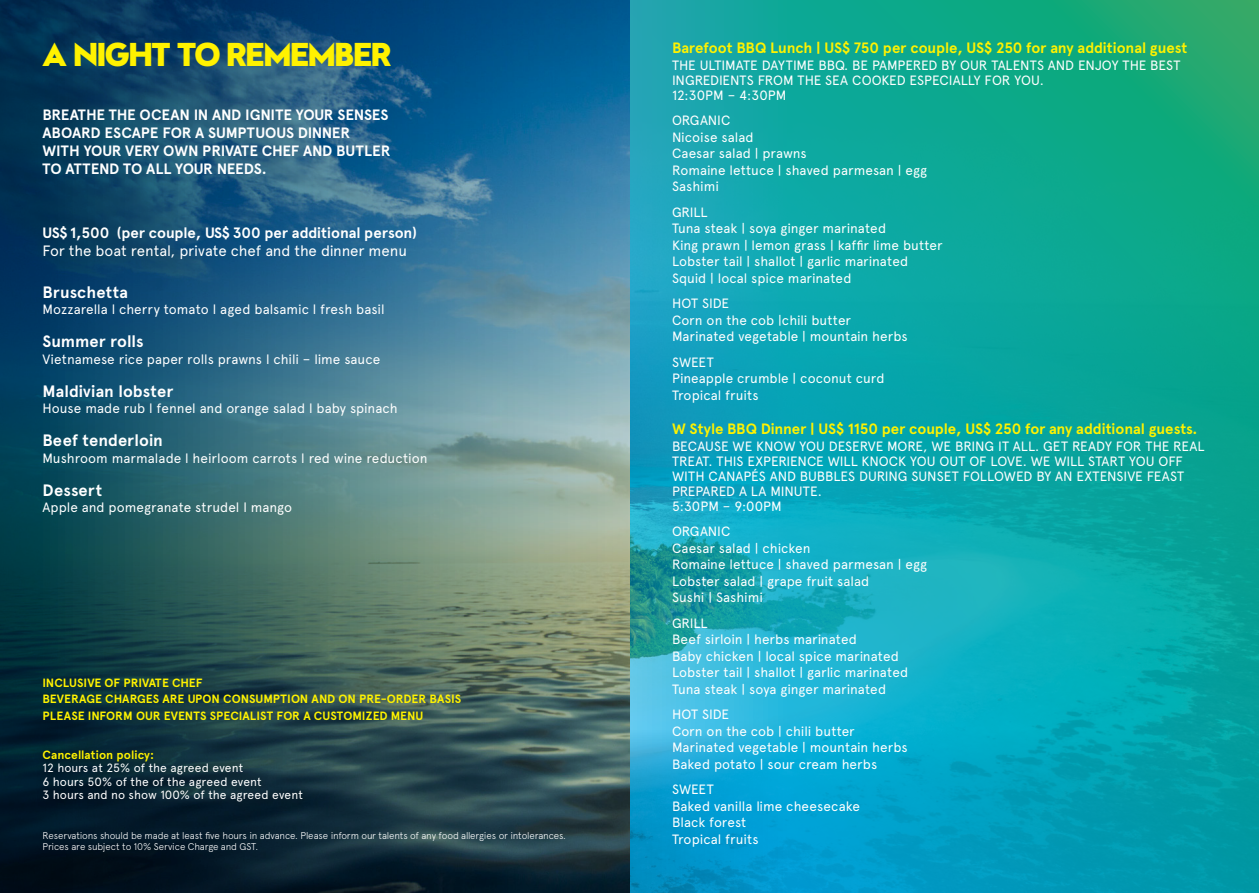
<style>
.page{position:relative;width:1259px;height:893px;background:#fff}
.page>*{position:absolute;margin:0;border:0;box-sizing:border-box;transform-origin:0 0}
.t1{font:700 30px "W Sans New";letter-spacing:.01em;color:#fff200}
.t2{font:700 16.5px "Apercu Pro";letter-spacing:.005em;color:#fff}
.t3{font:700 15px/18px "Apercu Pro";letter-spacing:-.01em;color:#fff}
.t4{font:700 15px "Apercu Pro";letter-spacing:-.005em;color:#fff200}
.t5{font:13.5px/16.5px "Apercu Pro";color:#fff}
.t6{font:700 12px/16.5px "Apercu Pro";color:#fff200}
.t7{font:12px/13.5px "Apercu Pro";letter-spacing:.005em;color:#fff}
.t8{font:300 9.75px/11.7px "Apercu Pro";letter-spacing:-.015em;color:#fff}
.s1{font-weight:400}
.s2{font-weight:700;color:#fff200}
</style>
<div class="page">
<svg style="left:629px;top:0;width:630px;height:893px;background:#16a3a8"></svg>
<img style="left:0;top:0;width:629px;height:893px">
<div style="left:35px;top:743px;width:276px;height:69px;background:#000;opacity:.55"></div>
<p class="t1" style="left:43px;top:38px;width:350px">A NIGHT TO REMEMBER</p>
<p class="t3" style="left:43px;top:104px;width:349px">BREATHE THE OCEAN IN AND IGNITE YOUR SENSES ABOARD ESCAPE FOR A SUMPTUOUS DINNER WITH YOUR VERY OWN PRIVATE CHEF AND BUTLER TO ATTEND TO ALL YOUR NEEDS.</p>
<p class="t3" style="left:43px;top:223px;width:376px">US$ 1,500 (per couple, US$ 300 per additional person)<br><span class="s1">For the boat rental, private chef and the dinner menu</span></p>
<p class="t2" style="left:43px;top:280px;width:87px">Bruschetta</p>
<p class="t5" style="left:43px;top:300px;width:343px">Mozzarella l cherry tomato l aged balsamic l fresh basil</p>
<p class="t2" style="left:43px;top:329px;width:102px">Summer rolls</p>
<p class="t5" style="left:43px;top:350px;width:339px">Vietnamese rice paper rolls prawns l chili – lime sauce</p>
<p class="t2" style="left:43px;top:379px;width:132px">Maldivian lobster</p>
<p class="t5" style="left:43px;top:399px;width:357px">House made rub l fennel and orange salad l baby spinach</p>
<p class="t2" style="left:43px;top:428px;width:122px">Beef tenderloin</p>
<p class="t5" style="left:43px;top:449px;width:387px">Mushroom marmalade l heirloom carrots l red wine reduction</p>
<p class="t2" style="left:43px;top:478px;width:61px">Dessert</p>
<p class="t5" style="left:43px;top:498px;width:251px">Apple and pomegranate strudel l mango</p>
<p class="t6" style="left:43px;top:673px;width:420px">INCLUSIVE OF PRIVATE CHEF<br>BEVERAGE CHARGES ARE UPON CONSUMPTION AND ON PRE-ORDER BASIS<br>PLEASE INFORM OUR EVENTS SPECIALIST FOR A CUSTOMIZED MENU</p>
<p class="t7" style="left:43px;top:747px;width:262px"><span class="s2">Cancellation policy:<br></span>12 hours at 25% of the agreed event<br>6 hours 50% of the of the agreed event<br>3 hours and no show 100% of the agreed event</p>
<p class="t8" style="left:43px;top:829px;width:525px">Reservations should be made at least five hours in advance. Please inform our talents of any food allergies or intolerances.<br>Prices are subject to 10% Service Charge and GST.</p>
<p class="t4" style="left:672px;top:37px;width:517px">Barefoot BBQ Lunch | US$ 750 per couple, US$ 250 for any additional guest</p>
<p class="t5" style="left:672px;top:56px;width:510px;line-height:15px">THE ULTIMATE DAYTIME BBQ. BE PAMPERED BY OUR TALENTS AND ENJOY THE BEST<br>INGREDIENTS FROM THE SEA COOKED ESPECIALLY FOR YOU.<br>12:30PM – 4:30PM</p>
<p class="t5" style="left:672px;top:111px;width:256px">ORGANIC<br>Nicoise salad<br>Caesar salad | prawns<br>Romaine lettuce | shaved parmesan | egg<br>Sashimi</p>
<p class="t5" style="left:672px;top:203px;width:272px">GRILL<br>Tuna steak | soya ginger marinated<br>King prawn | lemon grass | kaffir lime butter<br>Lobster tail | shallot | garlic marinated<br>Squid | local spice marinated</p>
<p class="t5" style="left:672px;top:294px;width:237px">HOT SIDE<br>Corn on the cob |chili butter<br>Marinated vegetable | mountain herbs</p>
<p class="t5" style="left:672px;top:353px;width:214px">SWEET<br>Pineapple crumble | coconut curd<br>Tropical fruits</p>
<p class="t4" style="left:672px;top:418px;width:527px">W Style BBQ Dinner | US$ 1150 per couple, US$ 250 for any additional guests.</p>
<p class="t5" style="left:672px;top:437px;width:534px;line-height:15px">BECAUSE WE KNOW YOU DESERVE MORE, WE BRING IT ALL. GET READY FOR THE REAL TREAT. THIS EXPERIENCE WILL KNOCK YOU OUT OF LOVE. WE WILL START YOU OFF WITH CANAPÉS AND BUBBLES DURING SUNSET FOLLOWED BY AN EXTENSIVE FEAST PREPARED A LA MINUTE.<br>5:30PM – 9:00PM</p>
<p class="t5" style="left:672px;top:522px;width:256px">ORGANIC<br>Caesar salad | chicken<br>Romaine lettuce | shaved parmesan | egg<br>Lobster salad | grape fruit salad<br>Sushi | Sashimi</p>
<p class="t5" style="left:672px;top:614px;width:238px">GRILL<br>Beef sirloin | herbs marinated<br>Baby chicken | local spice marinated<br>Lobster tail | shallot | garlic marinated<br>Tuna steak | soya ginger marinated</p>
<p class="t5" style="left:672px;top:705px;width:237px">HOT SIDE<br>Corn on the cob | chili butter<br>Marinated vegetable | mountain herbs<br>Baked potato | sour cream herbs</p>
<p class="t5" style="left:672px;top:780px;width:189px">SWEET<br>Baked vanilla lime cheesecake<br>Black forest<br>Tropical fruits</p>
</div>
